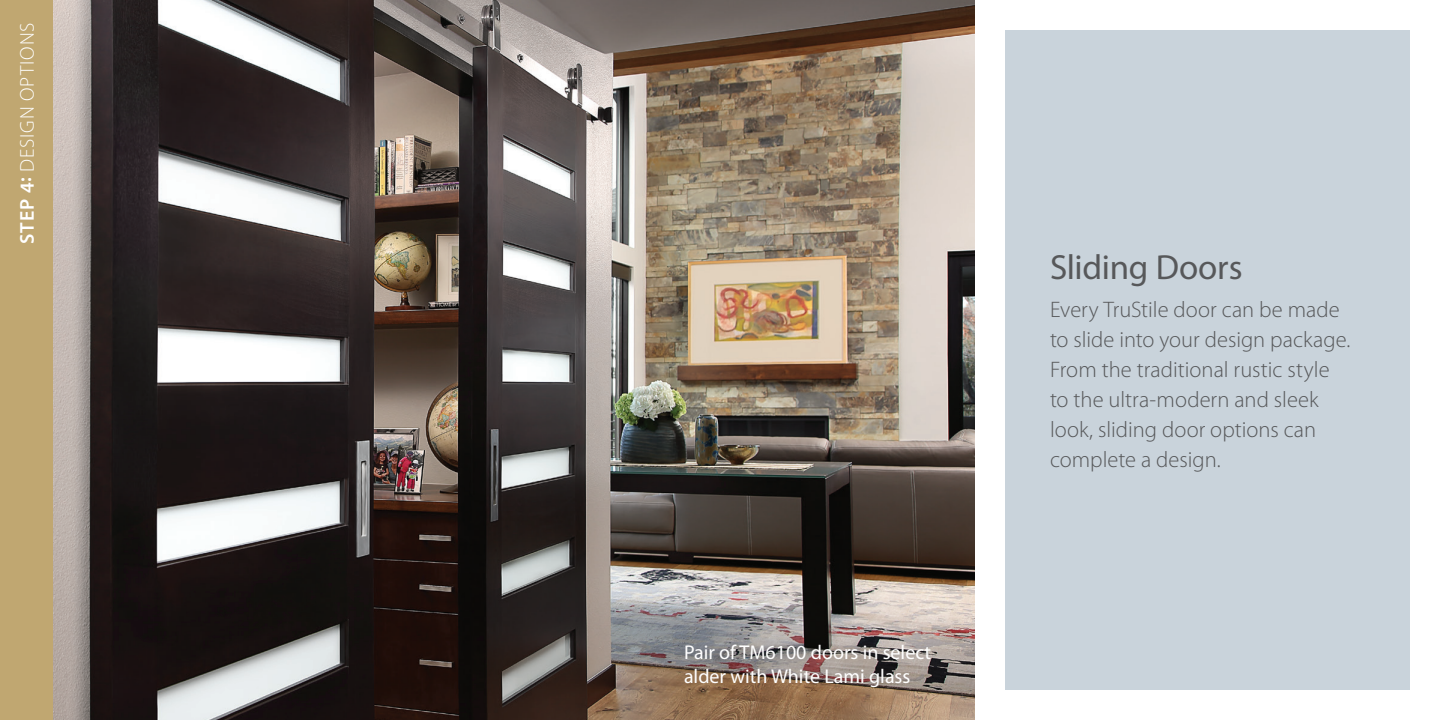
<style>
.page{position:relative;width:1440px;height:720px;background:#fff}
.page>*{position:absolute;margin:0;border:0;box-sizing:border-box;transform-origin:0 0}
.Option_heading{font:35px "Myriad Pro";letter-spacing:-.005em;color:#57585a}
.body_text{font:300 22.5px/30px "Myriad Pro";color:#57585a}
.Image_caption{font:20px/24px "Myriad Pro";color:#fff}
.step_side_text{font:300 20px "Myriad Pro";letter-spacing:.05em;color:#fff}
.s1{font-weight:600}
</style>
<div class="page">
<img style="left:52px;top:0;width:923px;height:720px">
<div style="left:990px;top:15px;width:435px;height:690px;background:#c9d3db"></div>
<div style="left:975px;top:0;width:465px;height:720px;border:30px solid #fff"></div>
<div style="left:0;top:0;width:52px;height:720px;background:#c0a771"></div>
<p class="step_side_text" style="left:15px;top:244px;width:223px;rotate:-90deg"><span class="s1">STEP 4:</span> DESIGN OPTIONS</p>
<p class="Image_caption" style="left:684px;top:639px;width:249px">Pair of TM6100 doors in select alder with White Lami glass</p>
<p class="Option_heading" style="left:1050px;top:246px;width:194px">Sliding Doors</p>
<p class="body_text" style="left:1050px;top:294px;width:302px">Every TruStile door can be made to slide into your design package.<br>From the traditional rustic style to the ultra-modern and sleek look, sliding door options can complete a design.</p>
</div>
